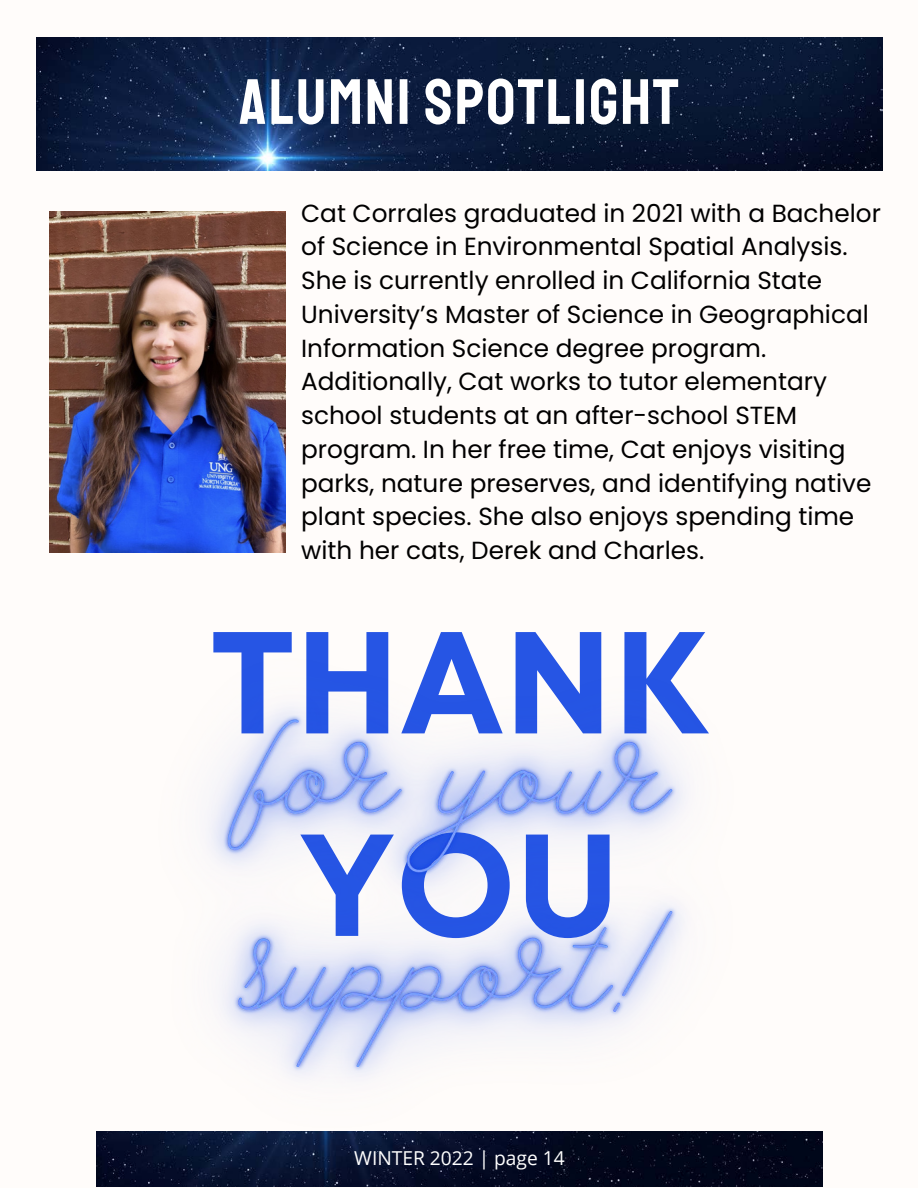
<style>
.page{position:relative;width:918px;height:1188px;background:#fffcfa}
.page>*{position:absolute;margin:0;border:0;box-sizing:border-box;transform-origin:0 0}
.t1{font:700 144.75px/202.5px "Mont";color:#2655e4;text-align:center}
.t2{font:64.2px "Staatliches";letter-spacing:.035em;color:#fff}
.t3{font:24.75px/33.8px "Poppins";color:#000}
.t4{font:19.2px "Open Sans";color:#fff}
</style>
<div class="page">
<img style="left:36px;top:38px;width:846px;height:132px">
<img style="left:50px;top:212px;width:236px;height:341px">
<img style="left:96px;top:706px;width:725px;height:481px">
<h2 class="t2" style="left:239px;top:63px;width:441px">ALUMNI SPOTLIGHT</h2>
<p class="t3" style="left:301px;top:196px;width:581px">Cat Corrales graduated in 2021 with a Bachelor of Science in Environmental Spatial Analysis.<br>She is currently enrolled in California State University’s Master of Science in Geographical Information Science degree program.<br>Additionally, Cat works to tutor elementary school students at an after-school STEM program. In her free time, Cat enjoys visiting parks, nature preserves, and identifying native plant species. She also enjoys spending time with her cats, Derek and Charles.</p>
<h1 class="t1" style="left:210px;top:592px;width:499px">THANK<br>YOU</h1>
<p class="t4" style="left:354px;top:1144px;width:212px">WINTER 2022 | page 14</p>
</div>
